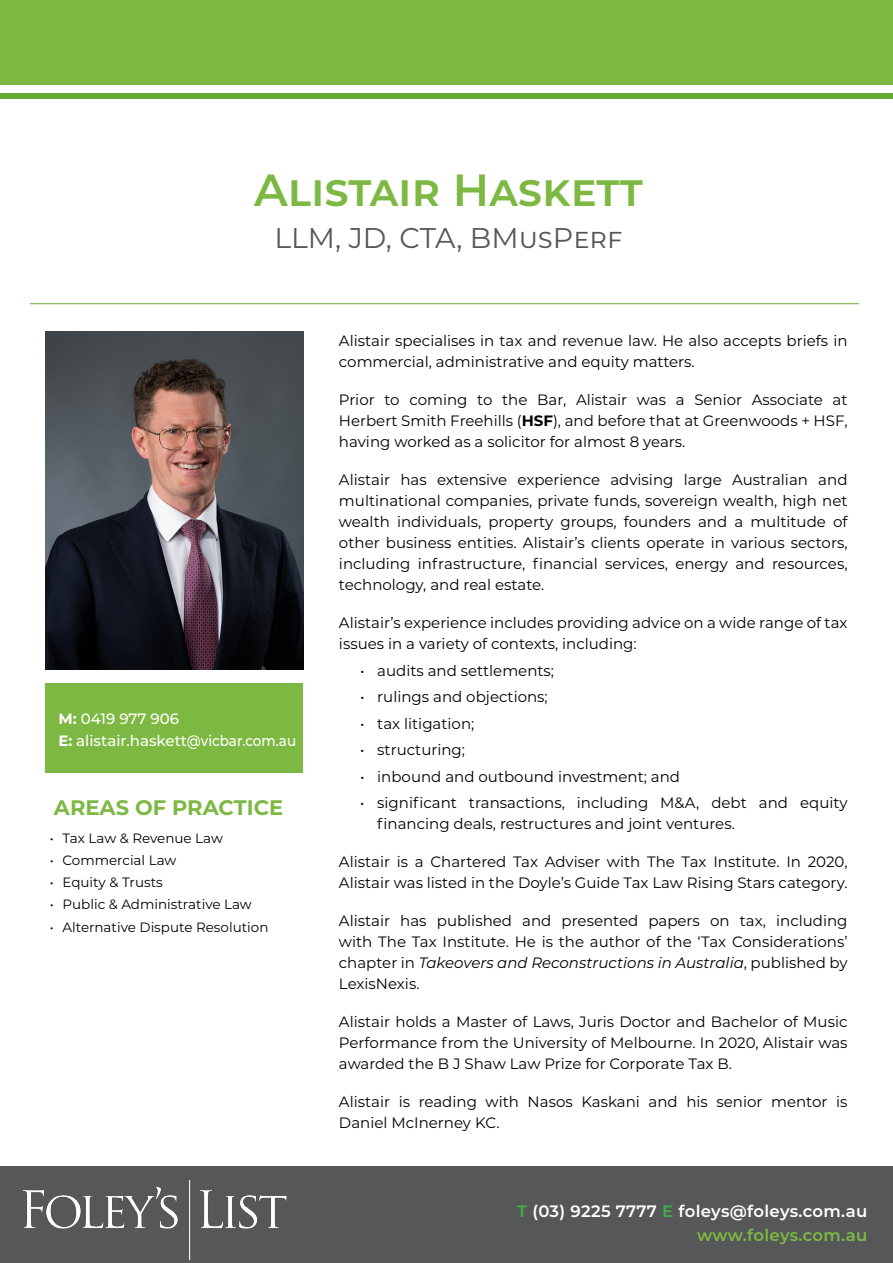
<style>
.page{position:relative;width:893px;height:1263px;background:#fff}
.page>*{position:absolute;margin:0;border:0;box-sizing:border-box;transform-origin:0 0}
.t1{font:600 45px "Montserrat";color:#7db942}
.t2{font:28.5px "Montserrat";color:#565759}
.t3{font:700 21px "Montserrat";color:#7db942}
.t4{font:600 16.5px/24px "Montserrat";letter-spacing:.015em;color:#fff;text-align:right}
.t5{font:15px/21px "Montserrat";color:#000}
.t6{font:500 15px/22.2px "Montserrat";color:#fff}
.t7{font:13.5px "Montserrat";color:#000}
.s1{font-weight:700}
.s2{font-style:italic}
.s3{color:#41ad49}
.s4{color:#7db942}
</style>
<div class="page">
<div style="left:0;top:0;width:893px;height:85px;background:#7db942"></div>
<div style="left:0;top:93px;width:893px;height:6px;background:#68aa38"></div>
<hr style="left:30px;top:303px;width:829px;height:1px;background:#68aa38">
<div style="left:0;top:1166px;width:893px;height:97px;background:#565759"></div>
<img style="left:22px;top:1180px;width:265px;height:80px">
<div style="left:46px;top:683px;width:257px;height:89px;background:#7db942"></div>
<img style="left:45px;top:331px;width:258px;height:339px">
<h1 class="t1" style="left:254px;top:158px;width:390px">Alistair Haskett</h1>
<h2 class="t2" style="left:274px;top:219px;width:350px">LLM, JD, CTA, BMusPerf</h2>
<p class="t6" style="left:58px;top:707px;width:239px"><span class="s1">M:</span> 0419 977 906<br><span class="s1">E:</span> alistair.haskett@vicbar.com.au</p>
<h3 class="t3" style="left:54px;top:792px;width:231px">AREAS OF PRACTICE</h3>
<p class="t7" style="left:50px;top:829px;width:175px">• Tax Law &amp; Revenue Law</p>
<p class="t7" style="left:50px;top:851px;width:128px">• Commercial Law</p>
<p class="t7" style="left:50px;top:873px;width:115px">• Equity &amp; Trusts</p>
<p class="t7" style="left:50px;top:895px;width:204px">• Public &amp; Administrative Law</p>
<p class="t7" style="left:50px;top:917px;width:220px">• Alternative Dispute Resolution</p>
<p class="t5" style="left:339px;top:330px;width:510px">Alistair specialises in tax and revenue law. He also accepts briefs in commercial, administrative and equity matters.</p>
<p class="t5" style="left:339px;top:389px;width:510px;text-align:justify">Prior to coming to the Bar, Alistair was a Senior Associate at Herbert Smith Freehills (<span class="s1">HSF</span>), and before that at Greenwoods + HSF, having worked as a solicitor for almost 8 years.</p>
<p class="t5" style="left:339px;top:469px;width:511px;text-align:justify">Alistair has extensive experience advising large Australian and multinational companies, private funds, sovereign wealth, high net wealth individuals, property groups, founders and a multitude of other business entities. Alistair’s clients operate in various sectors, including infrastructure, financial services, energy and resources, technology, and real estate.</p>
<p class="t5" style="left:339px;top:612px;width:510px">Alistair’s experience includes providing advice on a wide range of tax issues in a variety of contexts, including:</p>
<p class="t5" style="left:360px;top:659px;width:195px">• audits and settlements;</p>
<p class="t5" style="left:360px;top:686px;width:189px">• rulings and objections;</p>
<p class="t5" style="left:360px;top:712px;width:116px">• tax litigation;</p>
<p class="t5" style="left:360px;top:739px;width:106px">• structuring;</p>
<p class="t5" style="left:360px;top:765px;width:321px">• inbound and outbound investment; and</p>
<p class="t5" style="left:377px;top:792px;width:472px;text-indent:-17px">• significant transactions, including M&amp;A, debt and equity financing deals, restructures and joint ventures.</p>
<p class="t5" style="left:339px;top:851px;width:510px">Alistair is a Chartered Tax Adviser with The Tax Institute. In 2020,<br>Alistair was listed in the Doyle’s Guide Tax Law Rising Stars category.</p>
<p class="t5" style="left:339px;top:910px;width:510px;text-align:justify">Alistair has published and presented papers on tax, including with The Tax Institute. He is the author of the ‘Tax Considerations’ chapter in <span class="s2">Takeovers and Reconstructions in Australia</span>, published by LexisNexis.</p>
<p class="t5" style="left:339px;top:1011px;width:510px;text-align:justify">Alistair holds a Master of Laws, Juris Doctor and Bachelor of Music Performance from the University of Melbourne. In 2020, Alistair was awarded the B J Shaw Law Prize for Corporate Tax B.</p>
<p class="t5" style="left:339px;top:1091px;width:510px">Alistair is reading with Nasos Kaskani and his senior mentor is<br>Daniel McInerney KC.</p>
<p class="t4" style="left:517px;top:1198px;width:352px"><span class="s3">T</span> (03) 9225 7777 <span class="s3">E</span> foleys@foleys.com.au <span class="s4">www.foleys.com.au</span></p>
</div>
